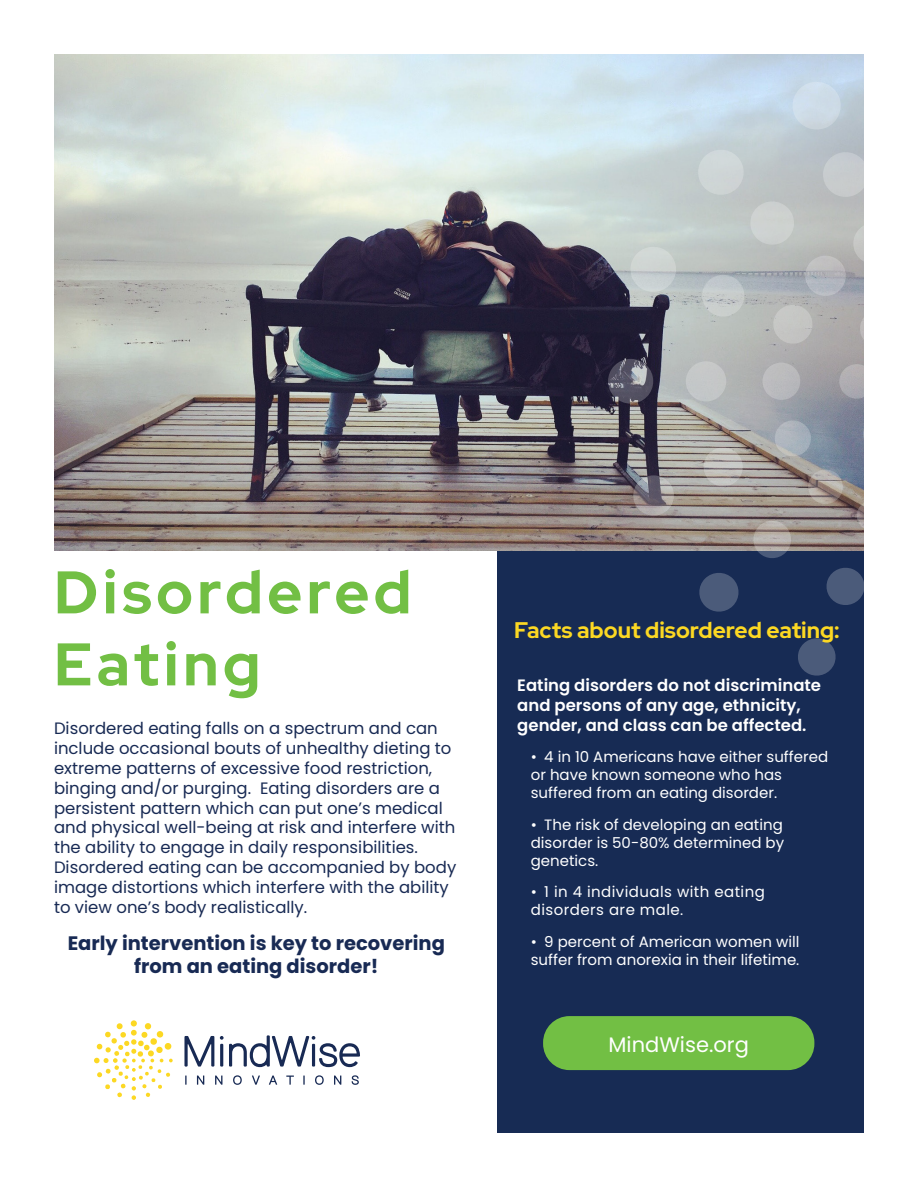
<style>
.page{position:relative;width:918px;height:1188px;background:#fff}
.page>*{position:absolute;margin:0;border:0;box-sizing:border-box;transform-origin:0 0}
.t1{font:700 60px/72px "Red Hat Display";letter-spacing:.07em;color:#72bf44}
.t2{font:700 22.5px "Red Hat Display";color:#fcd823}
.t3{font:21px "Poppins";color:#fff}
.t4{font:700 19.5px/23.4px "Poppins";color:#182a54;text-align:center}
.t5{font:16.5px/19.8px "Poppins";color:#182a54}
.t6{font:600 16.5px/19.8px "Poppins";color:#fff}
.t7{font:15px/18px "Poppins";color:#fff}
.t8{font:15px/18px "Poppins";letter-spacing:.03em;color:#fff}
</style>
<div class="page">
<div style="left:498px;top:534px;width:366px;height:599px;background:#172b54"></div>
<img style="left:54px;top:54px;width:809px;height:497px">
<svg style="left:185px;top:1076px;width:2px;height:9px"></svg>
<svg style="left:197px;top:1076px;width:7px;height:9px"></svg>
<svg style="left:215px;top:1076px;width:7px;height:9px"></svg>
<svg style="left:233px;top:1075px;width:9px;height:10px"></svg>
<svg style="left:252px;top:1076px;width:8px;height:9px"></svg>
<svg style="left:269px;top:1076px;width:8px;height:9px"></svg>
<svg style="left:286px;top:1076px;width:8px;height:9px"></svg>
<svg style="left:303px;top:1076px;width:2px;height:9px"></svg>
<svg style="left:315px;top:1075px;width:9px;height:10px"></svg>
<svg style="left:334px;top:1076px;width:7px;height:9px"></svg>
<svg style="left:352px;top:1075px;width:7px;height:10px"></svg>
<svg style="left:184px;top:1036px;width:30px;height:31px"></svg>
<svg style="left:220px;top:1035px;width:140px;height:32px"></svg>
<svg style="left:94px;top:1020px;width:79px;height:80px"></svg>
<svg style="left:608px;top:58px;width:256px;height:618px"></svg>
<div style="left:543px;top:1016px;width:271px;height:54px;background:#72bf44;border-radius:26px"></div>
<h1 class="t1" style="left:54px;top:556px;width:359px">Disordered<br>Eating</h1>
<p class="t5" style="left:54px;top:719px;width:404px">Disordered eating falls on a spectrum and can include occasional bouts of unhealthy dieting to extreme patterns of excessive food restriction, binging and/or purging. Eating disorders are a persistent pattern which can put one’s medical and physical well-being at risk and interfere with the ability to engage in daily responsibilities.<br>Disordered eating can be accompanied by body image distortions which interfere with the ability to view one’s body realistically.</p>
<p class="t4" style="left:68px;top:931px;width:379px">Early intervention is key to recovering from an eating disorder!</p>
<h2 class="t2" style="left:514px;top:616px;width:327px">Facts about disordered eating:</h2>
<p class="t6" style="left:517px;top:675px;width:305px">Eating disorders do not discriminate and persons of any age, ethnicity, gender, and class can be affected.</p>
<p class="t7" style="left:531px;top:748px;width:299px">• 4 in 10 Americans have either suffered or have known someone who has suffered from an eating disorder.</p>
<p class="t7" style="left:531px;top:815px;width:255px;text-align:justify">• The risk of developing an eating disorder is 50-80% determined by genetics.</p>
<p class="t8" style="left:531px;top:883px;width:236px">• 1 in 4 individuals with eating disorders are male.</p>
<p class="t7" style="left:531px;top:932px;width:270px">• 9 percent of American women will suffer from anorexia in their lifetime.</p>
<p class="t3" style="left:609px;top:1032px;width:142px">MindWise.org</p>
</div>
